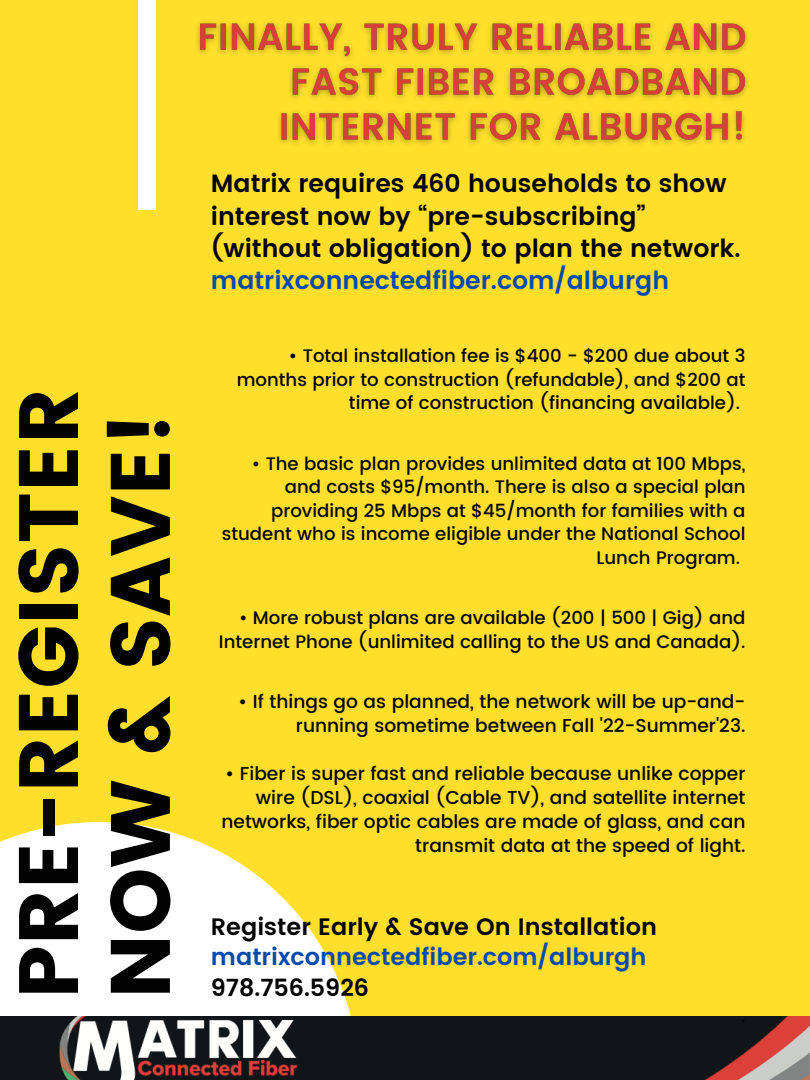
<style>
.page{position:relative;width:810px;height:1080px;background:#ffdf2b}
.page>*{position:absolute;margin:0;border:0;box-sizing:border-box;transform-origin:0 0}
.t1{font:83.94px/91.9px "Poppins";color:#020202}
.t2{font:600 25px/32.4px "Poppins";color:#020202}
.t3{font:600 23.75px "Poppins";color:#020202}
.t4{font:600 23.75px "Poppins";color:#004aad}
.t5{font:500 18.62px/23.9px "Poppins";color:#020202;text-align:right}
.t6{font:500 18.12px/23.4px "Poppins";color:#020202;text-align:right}
.s1{color:#004aad}
</style>
<div class="page">
<svg style="left:0;top:822px;width:359px;height:195px;fill:#fff"></svg>
<div style="left:139px;top:0;width:17px;height:210px;background:#fff"></div>
<img style="left:0;top:1017px;width:810px;height:63px">
<img style="left:197px;top:22px;width:551px;height:122px">
<p class="t1" style="left:3px;top:999px;width:612px;rotate:-90deg">PRE-REGISTER<br>NOW &amp; SAVE!</p>
<p class="t2" style="left:211px;top:167px;width:531px">Matrix requires 460 households to show interest now by “pre-subscribing” (without obligation) to plan the network. <span class="s1">matrixconnectedfiber.com/alburgh</span></p>
<p class="t6" style="left:289px;top:344px;width:458px">• Total installation fee is $400 - $200 due about 3</p>
<p class="t6" style="left:237px;top:368px;width:510px">months prior to construction (refundable), and $200 at</p>
<p class="t6" style="left:349px;top:391px;width:393px">time of construction (financing available).</p>
<p class="t6" style="left:252px;top:452px;width:495px">• The basic plan provides unlimited data at 100 Mbps,</p>
<p class="t6" style="left:285px;top:475px;width:462px">and costs $95/month. There is also a special plan</p>
<p class="t6" style="left:271px;top:499px;width:476px">providing 25 Mbps at $45/month for families with a</p>
<p class="t6" style="left:222px;top:522px;width:525px">student who is income eligible under the National School</p>
<p class="t6" style="left:597px;top:546px;width:145px">Lunch Program.</p>
<p class="t6" style="left:219px;top:606px;width:528px">• More robust plans are available (200 | 500 | Gig) and<br>Internet Phone (unlimited calling to the US and Canada).</p>
<p class="t5" style="left:239px;top:690px;width:508px">• If things go as planned, the network will be up-and&shy;running sometime between Fall '22-Summer'23.</p>
<p class="t5" style="left:221px;top:762px;width:526px">• Fiber is super fast and reliable because unlike copper wire (DSL), coaxial (Cable TV), and satellite internet networks, fiber optic cables are made of glass, and can transmit data at the speed of light.</p>
<p class="t3" style="left:211px;top:913px;width:448px">Register Early &amp; Save On Installation</p>
<p class="t4" style="left:211px;top:943px;width:437px">matrixconnectedfiber.com/alburgh</p>
<p class="t3" style="left:211px;top:974px;width:160px">978.756.5926</p>
<p class="t5" style="left:741px;top:1003px;width:6px">.</p>
</div>
